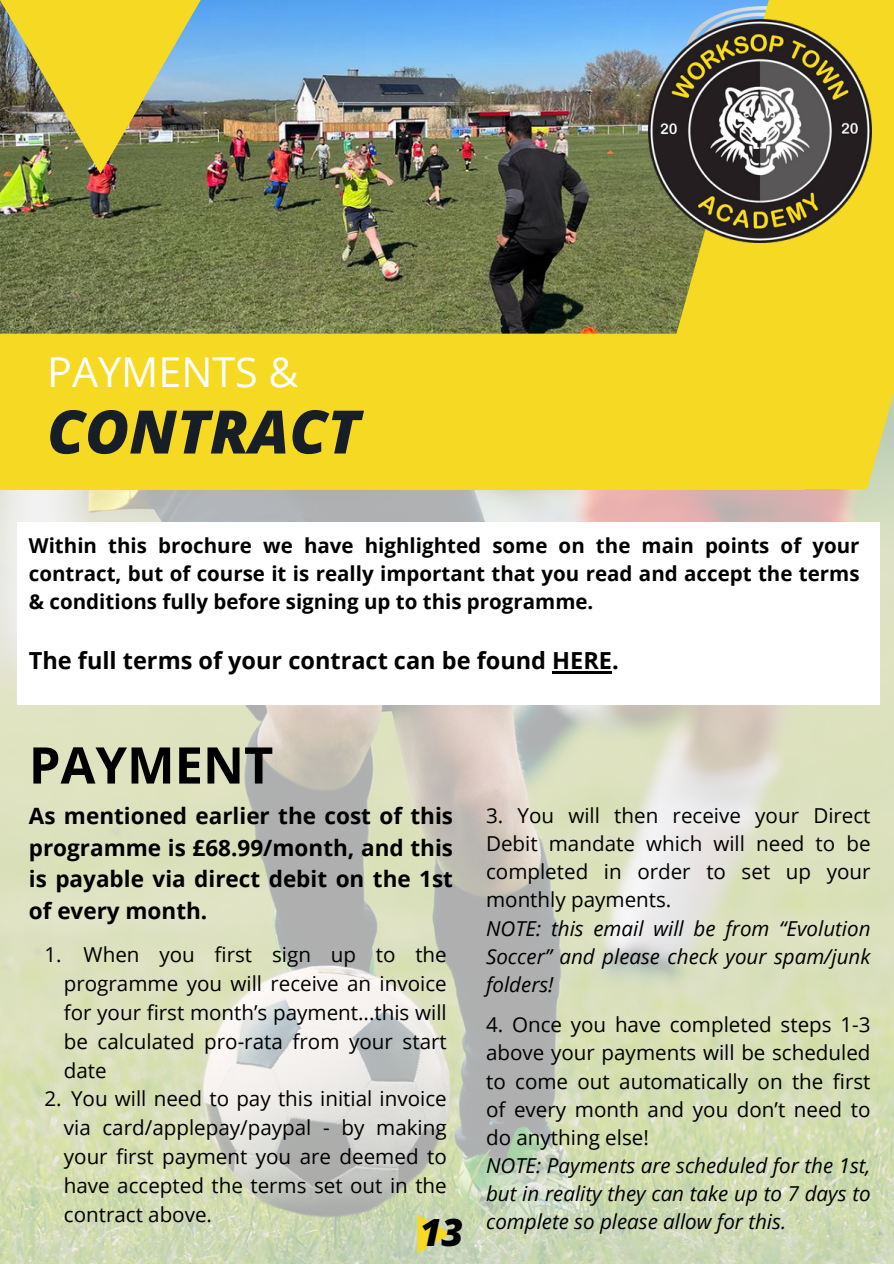
<style>
.page{position:relative;width:894px;height:1264px;background:#fff}
.page>*{position:absolute;margin:0;border:0;box-sizing:border-box;transform-origin:0 0}
.t1{font:italic 800 60px "Open Sans";color:#181e25}
.t2{font:700 50.55px "Open Sans";color:#000}
.t3{font:41.25px "Open Sans";color:#fff}
.t4{font:italic 800 37.5px "Open Sans";color:#000}
.t5{font:700 23.55px "Open Sans";color:#000}
.t6{font:700 22.5px/31.5px "Open Sans";color:#000;text-align:justify}
.t7{font:20.55px/28.8px "Open Sans";color:#000;text-align:justify}
.t8{font:700 20.55px/28.2px "Open Sans";color:#000;text-align:justify}
.t9{font:italic 20.55px/28.2px "Open Sans";color:#000;text-align:justify}
</style>
<div class="page">
<img style="left:0;top:490px;width:893px;height:773px">
<img style="left:0;top:0;width:633px;height:333px">
<img style="left:0;top:0;width:200px;height:173px">
<svg style="left:417px;top:1214px;width:34px;height:39px"></svg>
<div style="left:0;top:333px;width:893px;height:157px;background:#f6d922"></div>
<svg style="left:633px;top:0;width:260px;height:489px;background:#e1cc32"></svg>
<img style="left:648px;top:19px;width:222px;height:223px">
<div style="left:17px;top:522px;width:862px;height:182px;background:#fff"></div>
<hr style="left:552px;top:671px;width:60px;height:2px;background:#000">
<h3 class="t3" style="left:47px;top:343px;width:253px">PAYMENTS &amp;</h3>
<h1 class="t1" style="left:47px;top:389px;width:314px">CONTRACT</h1>
<p class="t8" style="left:29px;top:531px;width:832px">Within this brochure we have highlighted some on the main points of your contract, but of course it is really important that you read and accept the terms &amp; conditions fully before signing up to this programme.</p>
<p class="t5" style="left:29px;top:644px;width:591px">The full terms of your contract can be found HERE.</p>
<h2 class="t2" style="left:29px;top:729px;width:246px">PAYMENT</h2>
<p class="t6" style="left:29px;top:799px;width:425px">As mentioned earlier the cost of this programme is £68.99/month, and this is payable via direct debit on the 1st of every month.</p>
<p class="t7" style="left:64px;top:939px;width:384px;text-indent:20px">When you first sign up to the programme you will receive an invoice for your first month’s payment...this will be calculated pro-rata from your start date</p>
<p class="t7" style="left:45px;top:939px;width:19px">1.</p>
<p class="t7" style="left:64px;top:1083px;width:384px;text-indent:7px">You will need to pay this initial invoice via card/applepay/paypal - by making your first payment you are deemed to have accepted the terms set out in the contract above.</p>
<p class="t7" style="left:45px;top:1083px;width:19px">2.</p>
<h3 class="t4" style="left:419px;top:1205px;width:45px">13</h3>
<p class="t7" style="left:486px;top:801px;width:386px;line-height:28.2px">3. You will then receive your Direct Debit mandate which will need to be completed in order to set up your monthly payments.</p>
<p class="t9" style="left:486px;top:913px;width:386px">NOTE: this email will be from “Evolution Soccer” and please check your spam/junk folders!</p>
<p class="t7" style="left:486px;top:1010px;width:386px;line-height:28.2px">4. Once you have completed steps 1-3 above your payments will be scheduled to come out automatically on the first of every month and you don’t need to do anything else!</p>
<p class="t9" style="left:486px;top:1150px;width:386px">NOTE: Payments are scheduled for the 1st, but in reality they can take up to 7 days to complete so please allow for this.</p>
</div>
